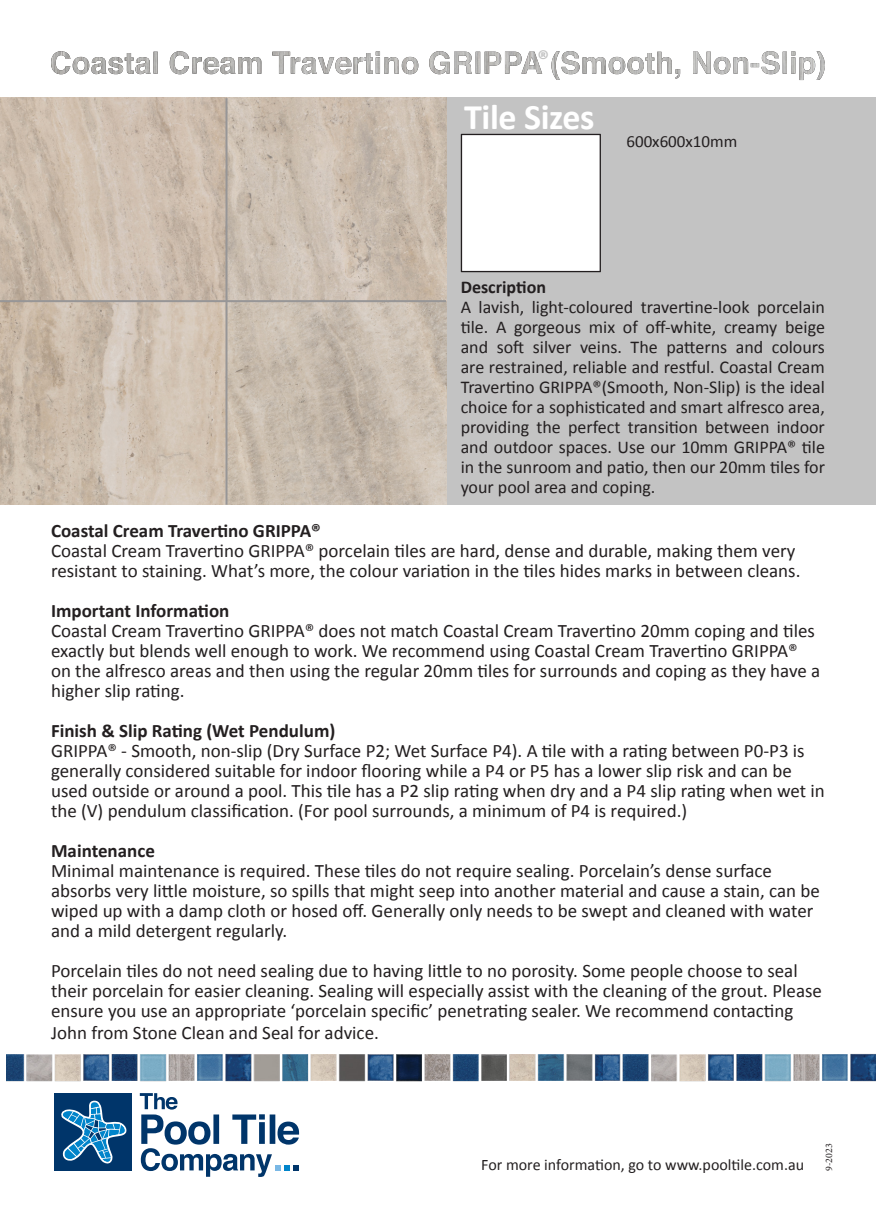
<style>
.page{position:relative;width:876px;height:1225px;background:#fff}
.page>*{position:absolute;margin:0;border:0;box-sizing:border-box;transform-origin:0 0}
.t1{font:700 36px "Calibri";letter-spacing:-.01em;color:#fff}
.t2{font:700 23px "Calibri";color:#c3c3c3}
.t3{font:19px/20px "Calibri";color:#231f20}
.t4{font:700 19px "Calibri";color:#231f20}
.t5{font:18px/20px "Calibri";color:#231f20;text-align:justify}
.t6{font:700 18px "Calibri";color:#231f20}
.t7{font:17px "Calibri";color:#231f20}
.t8{font:16px "Calibri";color:#231f20}
.t9{font:10px "Minion Pro";color:#231f20}
</style>
<div class="page">
<div style="left:438px;top:98px;width:438px;height:407px;background:#c3c3c3"></div>
<div style="left:54px;top:1093px;width:78px;height:77px;background:#00356a"></div>
<svg style="left:61px;top:1100px;width:66px;height:64px"></svg>
<svg style="left:140px;top:1093px;width:159px;height:84px"></svg>
<img style="left:6px;top:1053px;width:870px;height:29px">
<img style="left:0;top:98px;width:446px;height:407px">
<hr style="left:225px;top:98px;width:2px;height:407px;background:#979697">
<hr style="left:0;top:300px;width:446px;height:2px;background:#979697">
<svg style="left:59px;top:51px;width:766px;height:29px"></svg>
<img style="left:51px;top:51px;width:729px;height:23px">
<div style="left:461px;top:134px;width:139px;height:137px;background:#fff"></div>
<div style="left:461px;top:134px;width:140px;height:138px;border:1px solid #231f20"></div>
<p class="t2" style="left:537px;top:42px;width:13px">®</p>
<p class="t1" style="left:464px;top:92px;width:132px">Tile Sizes</p>
<p class="t7" style="left:626px;top:129px;width:112px">600x600x10mm</p>
<p class="t6" style="left:461px;top:274px;width:87px">Description</p>
<p class="t5" style="left:461px;top:296px;width:366px">A lavish, light-coloured travertine-look porcelain tile. A gorgeous mix of off-white, creamy beige and soft silver veins. The patterns and colours are restrained, reliable and restful. Coastal Cream Travertino GRIPPA®(Smooth, Non-Slip) is the ideal choice for a sophisticated and smart alfresco area, providing the perfect transition between indoor and outdoor spaces. Use our 10mm GRIPPA® tile in the sunroom and patio, then our 20mm tiles for your pool area and coping.</p>
<p class="t4" style="left:51px;top:517px;width:271px">Coastal Cream Travertino GRIPPA®</p>
<p class="t3" style="left:51px;top:540px;width:751px">Coastal Cream Travertino GRIPPA® porcelain tiles are hard, dense and durable, making them very resistant to staining. What’s more, the colour variation in the tiles hides marks in between cleans.</p>
<p class="t4" style="left:51px;top:597px;width:180px">Important Information</p>
<p class="t3" style="left:51px;top:620px;width:771px">Coastal Cream Travertino GRIPPA® does not match Coastal Cream Travertino 20mm coping and tiles exactly but blends well enough to work. We recommend using Coastal Cream Travertino GRIPPA® on the alfresco areas and then using the regular 20mm tiles for surrounds and coping as they have a higher slip rating.</p>
<p class="t4" style="left:51px;top:717px;width:286px">Finish &amp; Slip Rating (Wet Pendulum)</p>
<p class="t3" style="left:51px;top:740px;width:775px">GRIPPA® - Smooth, non-slip (Dry Surface P2; Wet Surface P4). A tile with a rating between P0-P3 is generally considered suitable for indoor flooring while a P4 or P5 has a lower slip risk and can be used outside or around a pool. This tile has a P2 slip rating when dry and a P4 slip rating when wet in the (V) pendulum classification. (For pool surrounds, a minimum of P4 is required.)</p>
<p class="t4" style="left:51px;top:837px;width:105px">Maintenance</p>
<p class="t3" style="left:51px;top:860px;width:770px">Minimal maintenance is required. These tiles do not require sealing. Porcelain’s dense surface absorbs very little moisture, so spills that might seep into another material and cause a stain, can be wiped up with a damp cloth or hosed off. Generally only needs to be swept and cleaned with water and a mild detergent regularly.</p>
<p class="t3" style="left:51px;top:960px;width:772px">Porcelain tiles do not need sealing due to having little to no porosity. Some people choose to seal their porcelain for easier cleaning. Sealing will especially assist with the cleaning of the grout. Please ensure you use an appropriate ‘porcelain specific’ penetrating sealer. We recommend contacting</p>
<p class="t3" style="left:51px;top:1022px;width:329px">John from Stone Clean and Seal for advice.</p>
<p class="t8" style="left:481px;top:1154px;width:324px">For more information, go to www.pooltile.com.au</p>
<p class="t9" style="left:822px;top:1171px;width:29px;rotate:-90deg">9-2023</p>
</div>
